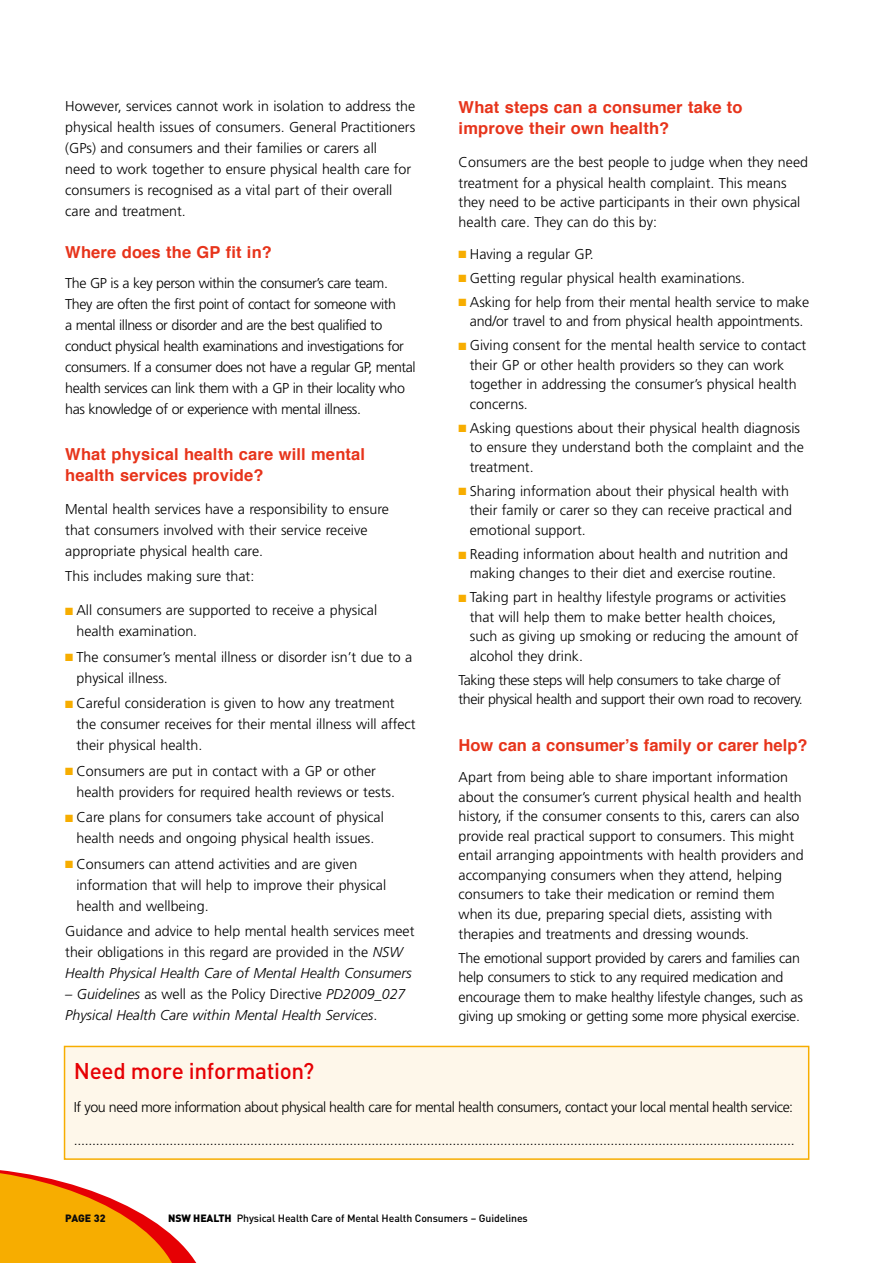
<style>
.page{position:relative;width:893px;height:1263px;background:#fff}
.page>*{position:absolute;margin:0;border:0;box-sizing:border-box;transform-origin:0 0}
.t1{font:500 22.5px "DIN";letter-spacing:-.015em;color:#e60004}
.t2{font:700 16.5px/21px "Helvetica";letter-spacing:.01em;color:#e7341b}
.t3{font:300 14.25px/19.5px "Frutiger";color:#000}
.t4{font:300 14.25px/21px "Frutiger";letter-spacing:-.03em;color:#000}
.t5{font:300 14.25px/19.5px "Frutiger";letter-spacing:-.02em;color:#000}
.t6{font:italic 300 14.25px/21px "Frutiger";color:#000}
.t7{font:500 10.5px "DIN";letter-spacing:-.01em;color:#000}
.t8{font:900 10.5px "DIN";color:#0c0b0c}
.s1{color:#f7ad00}
.s2{font-style:italic}
.s3{font-style:normal}
.s4{font-weight:900}
</style>
<div class="page">
<svg style="left:0;top:1157px;width:197px;height:106px"></svg>
<div style="left:65px;top:1046px;width:744px;height:113px;background:#fef7ea"></div>
<div style="left:64px;top:1046px;width:745px;height:114px;border:2px solid #f7ad00"></div>
<p class="t3" style="left:65px;top:95px;width:352px;line-height:21px">However, services cannot work in isolation to address the physical health issues of consumers. General Practitioners (GPs) and consumers and their families or carers all<br>need to work together to ensure physical health care for consumers is recognised as a vital part of their overall care and treatment.</p>
<p class="t2" style="left:65px;top:240px;width:208px">Where does the GP fit in?</p>
<p class="t4" style="left:65px;top:272px;width:352px">The GP is a key person within the consumer’s care team.<br>They are often the first point of contact for someone with<br>a mental illness or disorder and are the best qualified to conduct physical health examinations and investigations for consumers. If a consumer does not have a regular GP, mental health services can link them with a GP in their locality who has knowledge of or experience with mental illness.</p>
<p class="t2" style="left:65px;top:443px;width:301px">What physical health care will mental health services provide?</p>
<p class="t3" style="left:65px;top:498px;width:325px;line-height:21px">Mental health services have a responsibility to ensure that consumers involved with their service receive appropriate physical health care.</p>
<p class="t3" style="left:65px;top:567px;width:190px">This includes making sure that:</p>
<p class="t3" style="left:76px;top:600px;width:302px;line-height:21px;text-indent:-11px"><span class="s1">■</span> All consumers are supported to receive a physical health examination.</p>
<p class="t3" style="left:76px;top:646px;width:337px;line-height:21px;text-indent:-11px"><span class="s1">■</span> The consumer’s mental illness or disorder isn’t due to a physical illness.</p>
<p class="t3" style="left:76px;top:693px;width:341px;line-height:21px;text-indent:-11px"><span class="s1">■</span> Careful consideration is given to how any treatment the consumer receives for their mental illness will affect their physical health.</p>
<p class="t3" style="left:76px;top:760px;width:320px;line-height:21px;text-indent:-11px"><span class="s1">■</span> Consumers are put in contact with a GP or other health providers for required health reviews or tests.</p>
<p class="t3" style="left:65px;top:807px;width:320px;line-height:21px;text-align:center"><span class="s1">■</span> Care plans for consumers take account of physical health needs and ongoing physical health issues.</p>
<p class="t3" style="left:76px;top:853px;width:311px;line-height:21px;text-indent:-11px"><span class="s1">■</span> Consumers can attend activities and are given information that will help to improve their physical health and wellbeing.</p>
<p class="t3" style="left:65px;top:921px;width:351px;line-height:21px">Guidance and advice to help mental health services meet their obligations in this regard are provided in the <span class="s2">NSW<br>Health Physical Health Care of Mental Health Consumers</span></p>
<p class="t6" style="left:65px;top:984px;width:342px">– Guidelines <span class="s3">as well as the Policy Directive</span> PD2009_027<br>Physical Health Care within Mental Health Services<span class="s3">.</span></p>
<p class="t2" style="left:459px;top:95px;width:286px">What steps can a consumer take to improve their own health?</p>
<p class="t3" style="left:459px;top:151px;width:351px;line-height:21px">Consumers are the best people to judge when they need treatment for a physical health complaint. This means</p>
<p class="t3" style="left:459px;top:192px;width:343px">they need to be active participants in their own physical health care. They can do this by:</p>
<p class="t3" style="left:459px;top:244px;width:137px"><span class="s1">■</span> Having a regular GP.</p>
<p class="t3" style="left:459px;top:268px;width:288px"><span class="s1">■</span> Getting regular physical health examinations.</p>
<p class="t3" style="left:459px;top:292px;width:352px;text-align:center"><span class="s1">■</span> Asking for help from their mental health service to make and/or travel to and from physical health appointments.</p>
<p class="t3" style="left:470px;top:336px;width:338px;text-indent:-11px"><span class="s1">■</span> Giving consent for the mental health service to contact their GP or other health providers so they can work together in addressing the consumer’s physical health concerns.</p>
<p class="t3" style="left:470px;top:418px;width:335px;text-indent:-11px"><span class="s1">■</span> Asking questions about their physical health diagnosis to ensure they understand both the complaint and the treatment.</p>
<p class="t3" style="left:470px;top:481px;width:324px;text-indent:-11px"><span class="s1">■</span> Sharing information about their physical health with their family or carer so they can receive practical and emotional support.</p>
<p class="t3" style="left:459px;top:544px;width:331px;text-align:center"><span class="s1">■</span> Reading information about health and nutrition and making changes to their diet and exercise routine.</p>
<p class="t3" style="left:470px;top:588px;width:330px;text-indent:-11px"><span class="s1">■</span> Taking part in healthy lifestyle programs or activities that will help them to make better health choices, such as giving up smoking or reducing the amount of alcohol they drink.</p>
<p class="t4" style="left:459px;top:670px;width:346px;line-height:19.5px">Taking these steps will help consumers to take charge of their physical health and support their own road to recovery.</p>
<p class="t2" style="left:459px;top:734px;width:350px">How can a consumer’s family or carer help?</p>
<p class="t3" style="left:459px;top:768px;width:346px">Apart from being able to share important information about the consumer’s current physical health and health history, if the consumer consents to this, carers can also provide real practical support to consumers. This might entail arranging appointments with health providers and accompanying consumers when they attend, helping consumers to take their medication or remind them when its due, preparing special diets, assisting with therapies and treatments and dressing wounds.</p>
<p class="t5" style="left:459px;top:948px;width:346px">The emotional support provided by carers and families can help consumers to stick to any required medication and encourage them to make healthy lifestyle changes, such as giving up smoking or getting some more physical exercise.</p>
<h1 class="t1" style="left:74px;top:1056px;width:242px">Need more information?</h1>
<p class="t4" style="left:74px;top:1096px;width:721px">If you need more information about physical health care for mental health consumers, contact your local mental health service:</p>
<p class="t3" style="left:74px;top:1130px;width:722px">....................................................................................................................................................................................................</p>
<p class="t8" style="left:65px;top:1211px;width:35px">PAGE 32</p>
<p class="t7" style="left:168px;top:1212px;width:361px"><span class="s4">NSW Health</span> Physical Health Care of Mental Health Consumers – Guidelines</p>
</div>
